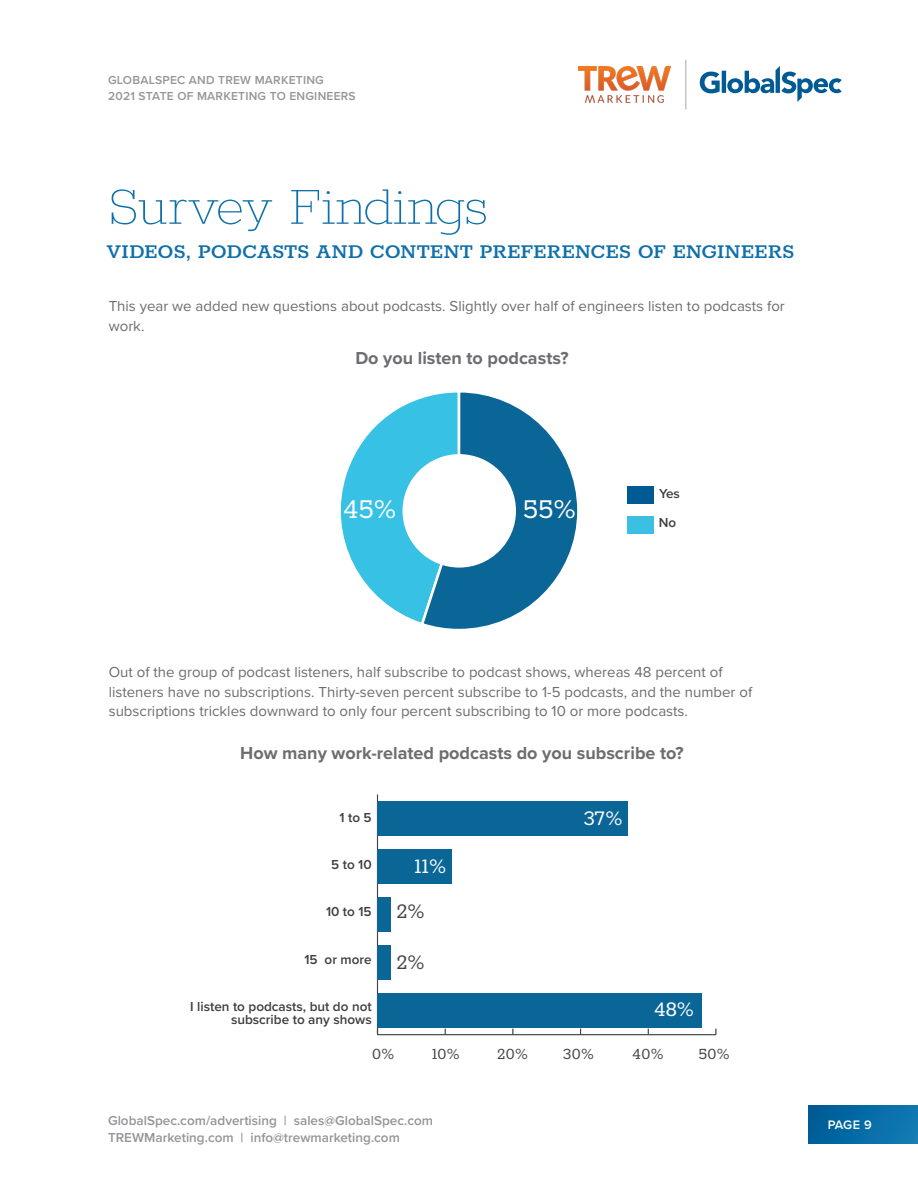
<style>
.page{position:relative;width:918px;height:1188px;background:#fff}
.page>*{position:absolute;margin:0;border:0;box-sizing:border-box;transform-origin:0 0}
.t1{font:100 60px "Rokkitt";letter-spacing:-.03em;color:#0f70aa}
.t2{font:31.5px "Rokkitt";color:#fff}
.t3{font:24px "Rokkitt";color:#fff}
.t4{font:24px "Rokkitt";color:#424445}
.t5{font:600 22.5px "Rokkitt";letter-spacing:-.01em;color:#0f70aa}
.t6{font:700 18px "Proxima Nova";color:#6c6d70}
.t7{font:18px "Rokkitt";color:#424445}
.t8{font:15px/19.5px "Proxima Nova";color:#6c6d70}
.t9{font:600 13.5px/16.5px "Proxima Nova";color:#939598}
.t10{font:600 13.5px/13.5px "Proxima Nova";color:#3e3e3f;text-align:right}
.t11{font:600 12.75px "Proxima Nova";color:#fff}
.t12{font:600 12px/16.5px "Proxima Nova";letter-spacing:.02em;color:#939598}
</style>
<div class="page">
<div style="left:808px;top:1105px;width:110px;height:38px;background:linear-gradient(to right,#005b95,#117ab4)"></div>
<img style="left:578px;top:67px;width:93px;height:36px">
<svg style="left:700px;top:66px;width:142px;height:36px"></svg>
<hr style="left:685px;top:60px;width:2px;height:50px;background:#c7c4c4">
<hr style="left:378px;top:1034px;width:338px;height:1px;background:#424445">
<svg style="left:715px;top:1029px;width:2px;height:6px"></svg>
<hr style="left:377px;top:795px;width:1px;height:240px;background:#424445">
<div style="left:378px;top:801px;width:250px;height:35px;background:#0b6698"></div>
<div style="left:378px;top:849px;width:74px;height:35px;background:#0b6698"></div>
<div style="left:378px;top:897px;width:13px;height:35px;background:#0b6698"></div>
<div style="left:378px;top:945px;width:13px;height:35px;background:#0b6698"></div>
<div style="left:378px;top:993px;width:324px;height:35px;background:#0b6698"></div>
<svg style="left:340px;top:392px;width:238px;height:237px"></svg>
<div style="left:403px;top:454px;width:113px;height:114px;background:#fff;border-radius:50%"></div>
<div style="left:627px;top:486px;width:27px;height:18px;background:#005a93"></div>
<div style="left:627px;top:517px;width:27px;height:17px;background:#3bc0e3"></div>
<p class="t12" style="left:108px;top:71px;width:249px">GLOBALSPEC AND TREW MARKETING<br>2021 STATE OF MARKETING TO ENGINEERS</p>
<p class="t1" style="left:106px;top:167px;width:384px">Survey Findings</p>
<p class="t5" style="left:106px;top:237px;width:689px">VIDEOS, PODCASTS AND CONTENT PREFERENCES OF ENGINEERS</p>
<p class="t8" style="left:109px;top:296px;width:678px">This year we added new questions about podcasts. Slightly over half of engineers listen to podcasts for work.</p>
<p class="t6" style="left:355px;top:344px;width:215px">Do you listen to podcasts?</p>
<p class="t2" style="left:344px;top:488px;width:54px">45%</p>
<p class="t2" style="left:523px;top:488px;width:55px">55%</p>
<p class="t10" style="left:659px;top:486px;width:22px">Yes</p>
<p class="t10" style="left:659px;top:516px;width:19px">No</p>
<p class="t8" style="left:109px;top:662px;width:645px">Out of the group of podcast listeners, half subscribe to podcast shows, whereas 48 percent of listeners have no subscriptions. Thirty-seven percent subscribe to 1-5 podcasts, and the number of subscriptions trickles downward to only four percent subscribing to 10 or more podcasts.</p>
<p class="t6" style="left:240px;top:740px;width:445px">How many work-related podcasts do you subscribe to?</p>
<p class="t10" style="left:340px;top:810px;width:34px">1 to 5</p>
<p class="t10" style="left:331px;top:858px;width:42px">5 to 10</p>
<p class="t10" style="left:326px;top:905px;width:47px">10 to 15</p>
<p class="t10" style="left:304px;top:952px;width:69px">15 or more</p>
<p class="t10" style="left:190px;top:999px;width:183px">I listen to podcasts, but do not subscribe to any shows</p>
<p class="t3" style="left:414px;top:850px;width:34px">11%</p>
<p class="t4" style="left:397px;top:895px;width:30px">2%</p>
<p class="t4" style="left:397px;top:947px;width:30px">2%</p>
<p class="t3" style="left:584px;top:802px;width:41px">37%</p>
<p class="t3" style="left:655px;top:993px;width:41px">48%</p>
<p class="t7" style="left:372px;top:1042px;width:24px">0%</p>
<p class="t7" style="left:432px;top:1042px;width:30px">10%</p>
<p class="t7" style="left:497px;top:1042px;width:32px">20%</p>
<p class="t7" style="left:563px;top:1042px;width:33px">30%</p>
<p class="t7" style="left:633px;top:1042px;width:32px">40%</p>
<p class="t7" style="left:698px;top:1042px;width:33px">50%</p>
<p class="t9" style="left:108px;top:1112px;width:327px">GlobalSpec.com/advertising | sales@GlobalSpec.com<br>TREWMarketing.com | info@trewmarketing.com</p>
<p class="t11" style="left:828px;top:1115px;width:45px">PAGE 9</p>
</div>
